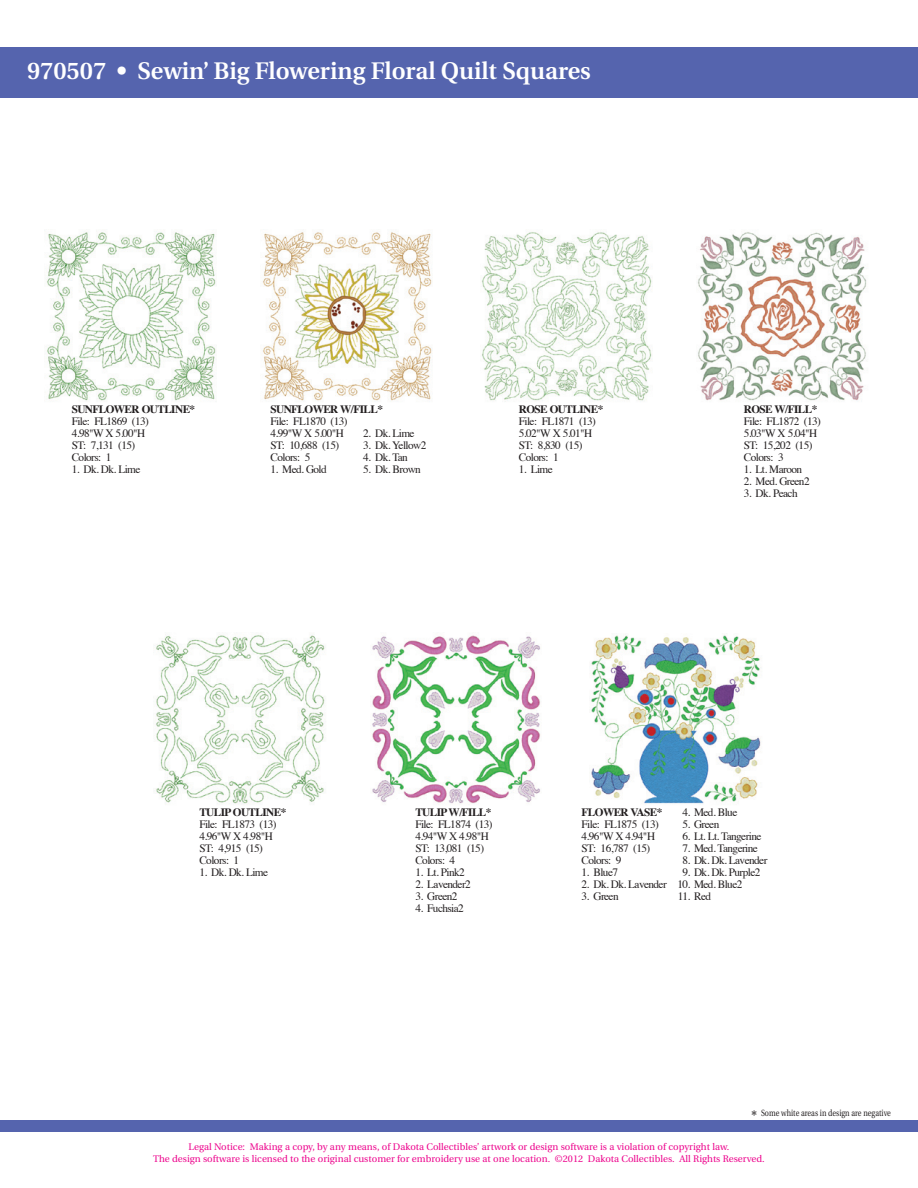
<style>
.page{position:relative;width:918px;height:1188px;background:#fff}
.page>*{position:absolute;margin:0;border:0;box-sizing:border-box;transform-origin:0 0}
.t1{font:600 24px "Utopia";color:#fff}
.t2{font:11.25px/12px "Times";letter-spacing:-.05em;color:#231f20}
.t3{font:700 11.25px "Times";letter-spacing:-.05em;color:#231f20}
.t4{font:9.6px/12px "Utopia";color:#ed028c;text-align:center}
.t5{font:9px "Utopia";color:#231f20;scale:.8 1}
.s1{font-size:15px}
</style>
<div class="page">
<div style="left:0;top:1120px;width:918px;height:12px;background:#5564ae"></div>
<div style="left:0;top:48px;width:918px;height:50px;background:#5564ae"></div>
<img style="left:47px;top:231px;width:169px;height:170px">
<img style="left:155px;top:634px;width:170px;height:171px">
<img style="left:481px;top:232px;width:171px;height:170px">
<img style="left:591px;top:635px;width:170px;height:169px">
<img style="left:262px;top:232px;width:170px;height:170px">
<img style="left:372px;top:635px;width:169px;height:169px">
<img style="left:698px;top:232px;width:169px;height:169px">
<h1 class="t1" style="left:27px;top:58px;width:565px">970507 • Sewin’ Big Flowering Floral Quilt Squares</h1>
<p class="t3" style="left:72px;top:398px;width:125px">SUNFLOWER OUTLINE*</p>
<p class="t2" style="left:72px;top:414px;width:79px">File: FL1869 (13)<br>4.98"W X 5.00"H<br>ST: 7,131 (15)<br>Colors: 1</p>
<p class="t2" style="left:72px;top:462px;width:70px">1. Dk. Dk. Lime</p>
<p class="t3" style="left:270px;top:398px;width:114px">SUNFLOWER W/FILL*</p>
<p class="t2" style="left:270px;top:414px;width:79px">File: FL1870 (13)<br>4.99"W X 5.00"H<br>ST: 10,688 (15)<br>Colors: 5</p>
<p class="t2" style="left:270px;top:462px;width:58px">1. Med. Gold</p>
<p class="t2" style="left:363px;top:426px;width:53px">2. Dk. Lime</p>
<p class="t2" style="left:363px;top:438px;width:65px">3. Dk. Yellow2</p>
<p class="t2" style="left:363px;top:450px;width:46px">4. Dk. Tan</p>
<p class="t2" style="left:363px;top:462px;width:59px">5. Dk. Brown</p>
<p class="t3" style="left:519px;top:398px;width:86px">ROSE OUTLINE*</p>
<p class="t2" style="left:519px;top:414px;width:79px">File: FL1871 (13)<br>5.02"W X 5.01"H<br>ST: 8,830 (15)<br>Colors: 1</p>
<p class="t2" style="left:519px;top:462px;width:35px">1. Lime</p>
<p class="t3" style="left:744px;top:398px;width:75px">ROSE W/FILL*</p>
<p class="t2" style="left:744px;top:414px;width:79px">File: FL1872 (13)<br>5.03"W X 5.04"H<br>ST: 15,202 (15)<br>Colors: 3</p>
<p class="t2" style="left:744px;top:462px;width:60px">1. Lt. Maroon</p>
<p class="t2" style="left:744px;top:474px;width:67px">2. Med. Green2</p>
<p class="t2" style="left:744px;top:486px;width:55px">3. Dk. Peach</p>
<p class="t3" style="left:199px;top:802px;width:89px">TULIP OUTLINE*</p>
<p class="t2" style="left:199px;top:818px;width:79px">File: FL1873 (13)<br>4.96"W X 4.98"H<br>ST: 4,915 (15)<br>Colors: 1</p>
<p class="t2" style="left:199px;top:866px;width:70px">1. Dk. Dk. Lime</p>
<p class="t3" style="left:415px;top:802px;width:78px">TULIP W/FILL*</p>
<p class="t2" style="left:415px;top:818px;width:79px">File: FL1874 (13)<br>4.94"W X 4.98"H<br>ST: 13,081 (15)<br>Colors: 4</p>
<p class="t2" style="left:415px;top:866px;width:51px">1. Lt. Pink2</p>
<p class="t2" style="left:415px;top:878px;width:57px">2. Lavender2</p>
<p class="t2" style="left:415px;top:890px;width:44px">3. Green2</p>
<p class="t2" style="left:415px;top:902px;width:50px">4. Fuchsia2</p>
<p class="t3" style="left:582px;top:802px;width:82px">FLOWER VASE*</p>
<p class="t2" style="left:582px;top:818px;width:79px">File: FL1875 (13)<br>4.96"W X 4.94"H<br>ST: 16,787 (15)<br>Colors: 9</p>
<p class="t2" style="left:582px;top:866px;width:38px">1. Blue7</p>
<p class="t2" style="left:582px;top:878px;width:87px">2. Dk. Dk. Lavender</p>
<p class="t2" style="left:582px;top:890px;width:39px">3. Green</p>
<p class="t2" style="left:683px;top:806px;width:56px">4. Med. Blue</p>
<p class="t2" style="left:683px;top:818px;width:38px">5. Green</p>
<p class="t2" style="left:683px;top:830px;width:80px">6. Lt. Lt. Tangerine</p>
<p class="t2" style="left:683px;top:842px;width:77px">7. Med. Tangerine</p>
<p class="t2" style="left:683px;top:854px;width:86px">8. Dk. Dk. Lavender</p>
<p class="t2" style="left:683px;top:866px;width:79px">9. Dk. Dk. Purple2</p>
<p class="t2" style="left:677px;top:878px;width:66px">10. Med. Blue2</p>
<p class="t2" style="left:678px;top:890px;width:35px">11. Red</p>
<p class="t5" style="left:751px;top:1108px;width:176px"><span class="s1">*</span> Some white areas in design are negative</p>
<p class="t4" style="left:153px;top:1141px;width:613px">Legal Notice: Making a copy, by any means, of Dakota Collectibles’ artwork or design software is a violation of copyright law.<br>The design software is licensed to the original customer for embroidery use at one location. ©2012 Dakota Collectibles. All Rights Reserved.</p>
</div>
